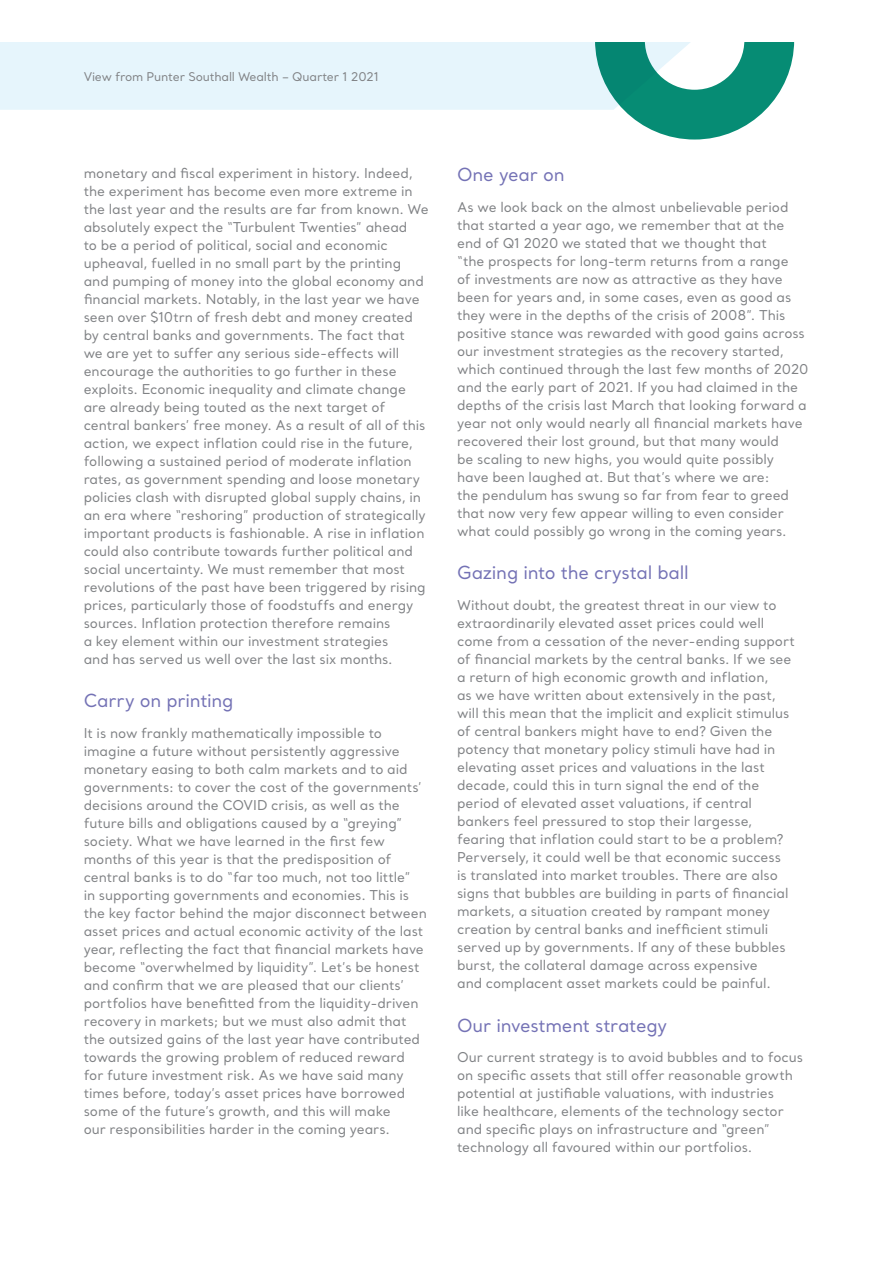
<style>
.page{position:relative;width:893px;height:1263px;background:#fff}
.page>*{position:absolute;margin:0;border:0;box-sizing:border-box;transform-origin:0 0}
.Main_Body_1__Last_Li{font:18px "Santral";letter-spacing:-.015em;color:#7472b5}
.Main_Body_1__Last_Li-2{font:13.5px/18px "Santral";letter-spacing:-.005em;color:#808285}
.t1{font:12px "Santral";letter-spacing:-.015em;color:#808285}
</style>
<div class="page">
<div style="left:0;top:42px;width:595px;height:68px;background:#e6f5fc"></div>
<svg style="left:595px;top:42px;width:199px;height:98px"></svg>
<p class="t1" style="left:84px;top:69px;width:296px">View from Punter Southall Wealth – Quarter 1 2021</p>
<p class="Main_Body_1__Last_Li-2" style="left:84px;top:163px;width:347px">monetary and fiscal experiment in history. Indeed, the experiment has become even more extreme in the last year and the results are far from known. We absolutely expect the “Turbulent Twenties” ahead<br>to be a period of political, social and economic upheaval, fuelled in no small part by the printing and pumping of money into the global economy and financial markets. Notably, in the last year we have seen over $10trn of fresh debt and money created by central banks and governments. The fact that<br>we are yet to suffer any serious side-effects will encourage the authorities to go further in these exploits. Economic inequality and climate change are already being touted as the next target of central bankers’ free money. As a result of all of this action, we expect inflation could rise in the future, following a sustained period of moderate inflation rates, as government spending and loose monetary policies clash with disrupted global supply chains, in an era where “reshoring” production of strategically important products is fashionable. A rise in inflation could also contribute towards further political and social uncertainty. We must remember that most revolutions of the past have been triggered by rising prices, particularly those of foodstuffs and energy sources. Inflation protection therefore remains<br>a key element within our investment strategies<br>and has served us well over the last six months.</p>
<p class="Main_Body_1__Last_Li" style="left:84px;top:689px;width:151px">Carry on printing</p>
<p class="Main_Body_1__Last_Li-2" style="left:84px;top:724px;width:345px">It is now frankly mathematically impossible to imagine a future without persistently aggressive monetary easing to both calm markets and to aid governments: to cover the cost of the governments’ decisions around the COVID crisis, as well as the future bills and obligations caused by a “greying” society. What we have learned in the first few months of this year is that the predisposition of central banks is to do “far too much, not too little”<br>in supporting governments and economies. This is the key factor behind the major disconnect between asset prices and actual economic activity of the last year, reflecting the fact that financial markets have become “overwhelmed by liquidity”. Let’s be honest and confirm that we are pleased that our clients’ portfolios have benefitted from the liquidity-driven recovery in markets; but we must also admit that the outsized gains of the last year have contributed towards the growing problem of reduced reward for future investment risk. As we have said many times before, today’s asset prices have borrowed some of the future’s growth, and this will make<br>our responsibilities harder in the coming years.</p>
<p class="Main_Body_1__Last_Li" style="left:457px;top:163px;width:109px">One year on</p>
<p class="Main_Body_1__Last_Li-2" style="left:457px;top:198px;width:353px">As we look back on the almost unbelievable period that started a year ago, we remember that at the end of Q1 2020 we stated that we thought that<br>“the prospects for long-term returns from a range<br>of investments are now as attractive as they have been for years and, in some cases, even as good as they were in the depths of the crisis of 2008”. This positive stance was rewarded with good gains across our investment strategies as the recovery started, which continued through the last few months of 2020 and the early part of 2021. If you had claimed in the depths of the crisis last March that looking forward a year not only would nearly all financial markets have recovered their lost ground, but that many would<br>be scaling to new highs, you would quite possibly have been laughed at. But that’s where we are:<br>the pendulum has swung so far from fear to greed that now very few appear willing to even consider what could possibly go wrong in the coming years.</p>
<p class="Main_Body_1__Last_Li" style="left:457px;top:561px;width:233px">Gazing into the crystal ball</p>
<p class="Main_Body_1__Last_Li-2" style="left:457px;top:596px;width:339px">Without doubt, the greatest threat in our view to extraordinarily elevated asset prices could well come from a cessation of the never-ending support of financial markets by the central banks. If we see a return of high economic growth and inflation,<br>as we have written about extensively in the past, will this mean that the implicit and explicit stimulus of central bankers might have to end? Given the potency that monetary policy stimuli have had in elevating asset prices and valuations in the last decade, could this in turn signal the end of the period of elevated asset valuations, if central bankers feel pressured to stop their largesse, fearing that inflation could start to be a problem?<br>Perversely, it could well be that economic success<br>is translated into market troubles. There are also signs that bubbles are building in parts of financial markets, a situation created by rampant money creation by central banks and inefficient stimuli served up by governments. If any of these bubbles burst, the collateral damage across expensive<br>and complacent asset markets could be painful.</p>
<p class="Main_Body_1__Last_Li" style="left:457px;top:1013px;width:212px">Our investment strategy</p>
<p class="Main_Body_1__Last_Li-2" style="left:457px;top:1048px;width:347px">Our current strategy is to avoid bubbles and to focus on specific assets that still offer reasonable growth potential at justifiable valuations, with industries<br>like healthcare, elements of the technology sector and specific plays on infrastructure and “green” technology all favoured within our portfolios.</p>
</div>
